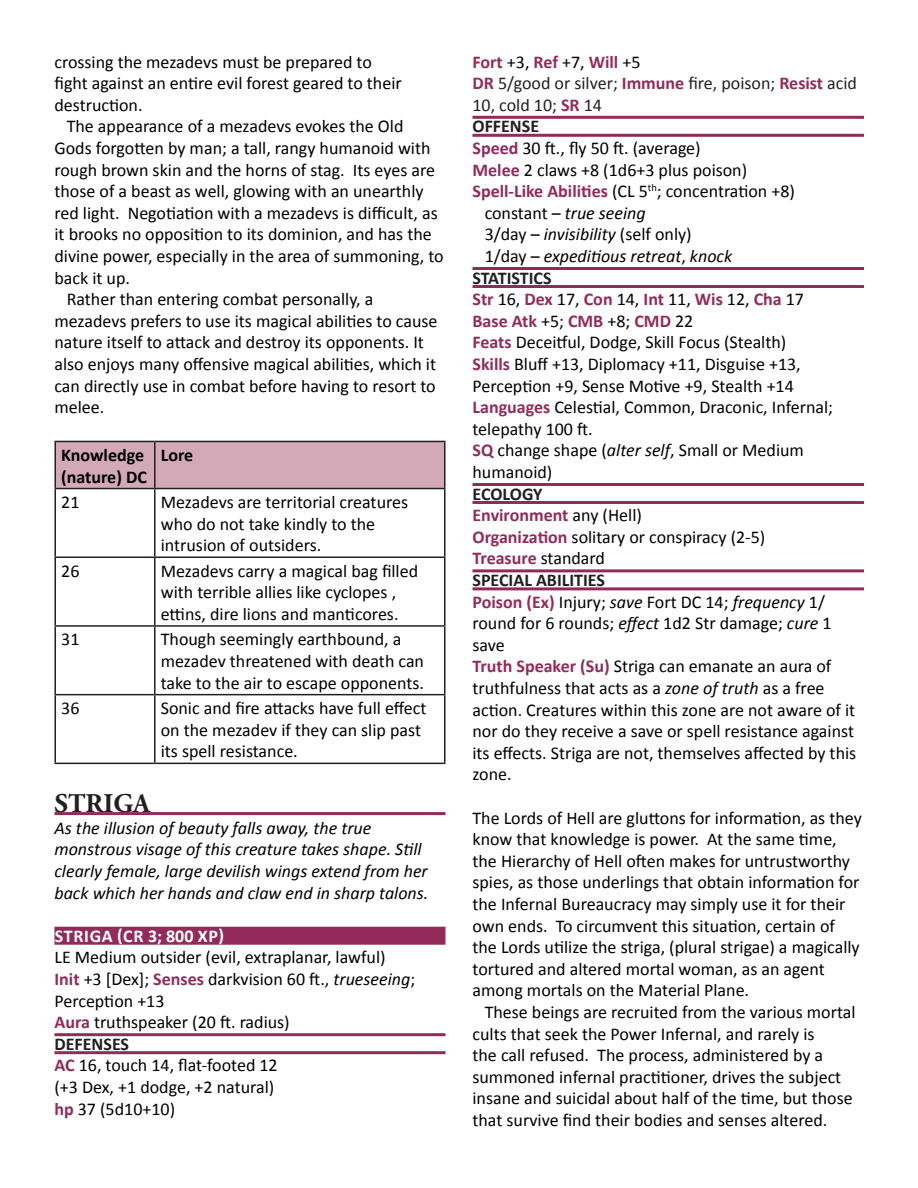
<style>
.page{position:relative;width:918px;height:1188px;background:#fff}
.page>*{position:absolute;margin:0;border:0;box-sizing:border-box;transform-origin:0 0}
.Monster_Title{font:700 27px "Adobe Garamond Pro";color:#231f20}
.t1{font:18px/21.6px "Calibri";color:#000}
.t2{font:italic 18px/21.6px "Calibri";color:#000}
.t3{font:700 18px "Calibri";color:#922b5a}
.t4{font:18px/21.6px "Calibri";color:#231f20}
.Double_Bar{font:700 18px "Calibri";color:#231f20}
.t5{font:700 18px/21.6px "Calibri";color:#000}
.Purple_Bar{font:700 18px "Calibri";letter-spacing:.04em;color:#fff}
.s1{font-weight:700;color:#922b5a}
.s2{font-style:italic}
.s3{font-weight:400;color:#000}
.s4{font-style:normal}
</style>
<div class="page">
<hr style="left:54px;top:812px;width:392px;height:3px;background:#922b5a">
<div style="left:54px;top:927px;width:392px;height:18px;background:#922b5a"></div>
<hr style="left:54px;top:1033px;width:392px;height:3px;background:#922b5a">
<hr style="left:54px;top:1051px;width:392px;height:3px;background:#922b5a">
<div style="left:56px;top:442px;width:388px;height:46px;background:#d3a8b7"></div>
<hr style="left:54px;top:441px;width:101px;height:1px;background:#231f20">
<hr style="left:54px;top:442px;width:2px;height:46px;background:#231f20">
<hr style="left:155px;top:441px;width:291px;height:1px;background:#231f20">
<hr style="left:154px;top:442px;width:2px;height:46px;background:#231f20">
<hr style="left:444px;top:442px;width:2px;height:46px;background:#231f20">
<hr style="left:54px;top:488px;width:101px;height:1px;background:#231f20">
<hr style="left:54px;top:489px;width:2px;height:67px;background:#231f20">
<hr style="left:155px;top:488px;width:291px;height:1px;background:#231f20">
<hr style="left:154px;top:489px;width:2px;height:67px;background:#231f20">
<hr style="left:444px;top:489px;width:2px;height:67px;background:#231f20">
<hr style="left:54px;top:556px;width:101px;height:2px;background:#231f20">
<hr style="left:54px;top:558px;width:2px;height:67px;background:#231f20">
<hr style="left:155px;top:556px;width:291px;height:2px;background:#231f20">
<hr style="left:154px;top:558px;width:2px;height:67px;background:#231f20">
<hr style="left:444px;top:558px;width:2px;height:67px;background:#231f20">
<hr style="left:54px;top:625px;width:101px;height:2px;background:#231f20">
<hr style="left:54px;top:627px;width:2px;height:67px;background:#231f20">
<hr style="left:155px;top:625px;width:291px;height:2px;background:#231f20">
<hr style="left:154px;top:627px;width:2px;height:67px;background:#231f20">
<hr style="left:444px;top:627px;width:2px;height:67px;background:#231f20">
<hr style="left:54px;top:694px;width:101px;height:1px;background:#231f20">
<hr style="left:54px;top:695px;width:2px;height:68px;background:#231f20">
<hr style="left:155px;top:694px;width:291px;height:1px;background:#231f20">
<hr style="left:154px;top:695px;width:2px;height:68px;background:#231f20">
<hr style="left:444px;top:695px;width:2px;height:68px;background:#231f20">
<hr style="left:54px;top:763px;width:101px;height:1px;background:#231f20">
<hr style="left:155px;top:763px;width:291px;height:1px;background:#231f20">
<hr style="left:472px;top:116px;width:392px;height:3px;background:#922b5a">
<hr style="left:472px;top:134px;width:392px;height:3px;background:#922b5a">
<hr style="left:472px;top:267px;width:392px;height:3px;background:#922b5a">
<hr style="left:472px;top:285px;width:392px;height:3px;background:#922b5a">
<hr style="left:472px;top:483px;width:392px;height:3px;background:#922b5a">
<hr style="left:472px;top:501px;width:392px;height:3px;background:#922b5a">
<hr style="left:472px;top:569px;width:392px;height:3px;background:#922b5a">
<hr style="left:472px;top:587px;width:392px;height:3px;background:#922b5a">
<p class="t1" style="left:54px;top:51px;width:349px">crossing the mezadevs must be prepared to fight against an entire evil forest geared to their destruction.</p>
<p class="t1" style="left:54px;top:116px;width:391px;text-indent:12px">The appearance of a mezadevs evokes the Old Gods forgotten by man; a tall, rangy humanoid with rough brown skin and the horns of stag. Its eyes are those of a beast as well, glowing with an unearthly red light. Negotiation with a mezadevs is difficult, as it brooks no opposition to its dominion, and has the divine power, especially in the area of summoning, to back it up.</p>
<p class="t1" style="left:54px;top:288px;width:385px;text-indent:12px">Rather than entering combat personally, a mezadevs prefers to use its magical abilities to cause nature itself to attack and destroy its opponents. It also enjoys many offensive magical abilities, which it can directly use in combat before having to resort to melee.</p>
<p class="t5" style="left:61px;top:444px;width:87px">Knowledge (nature) DC</p>
<p class="t5" style="left:161px;top:444px;width:34px">Lore</p>
<p class="t1" style="left:61px;top:491px;width:20px">21</p>
<p class="t1" style="left:161px;top:491px;width:249px">Mezadevs are territorial creatures who do not take kindly to the intrusion of outsiders.</p>
<p class="t1" style="left:61px;top:560px;width:20px">26</p>
<p class="t1" style="left:161px;top:560px;width:259px">Mezadevs carry a magical bag filled with terrible allies like cyclopes , ettins, dire lions and manticores.</p>
<p class="t1" style="left:61px;top:629px;width:20px">31</p>
<p class="t1" style="left:161px;top:629px;width:265px">Though seemingly earthbound, a mezadev threatened with death can take to the air to escape opponents.</p>
<p class="t1" style="left:61px;top:697px;width:20px">36</p>
<p class="t1" style="left:161px;top:697px;width:267px">Sonic and fire attacks have full effect on the mezadev if they can slip past its spell resistance.</p>
<p class="Monster_Title" style="left:54px;top:788px;width:97px">STRIGA</p>
<p class="t2" style="left:54px;top:816px;width:375px">As the illusion of beauty falls away, the true monstrous visage of this creature takes shape. Still clearly female, large devilish wings extend from her back which her hands and claw end in sharp talons.</p>
<p class="Purple_Bar" style="left:55px;top:924px;width:171px">STRIGA (CR 3; 800 XP)</p>
<p class="t1" style="left:54px;top:947px;width:333px">LE Medium outsider (evil, extraplanar, lawful)</p>
<p class="t1" style="left:54px;top:968px;width:362px"><span class="s1">Init</span> +3 [Dex]; <span class="s1">Senses</span> darkvision 60 ft., <span class="s2">trueseeing</span>;<br>Perception +13</p>
<p class="t1" style="left:54px;top:1011px;width:237px"><span class="s1">Aura</span> truthspeaker (20 ft. radius)</p>
<p class="Double_Bar" style="left:54px;top:1032px;width:76px">DEFENSES</p>
<p class="t1" style="left:54px;top:1055px;width:225px"><span class="s1">AC</span> 16, touch 14, flat-footed 12</p>
<p class="t1" style="left:54px;top:1076px;width:221px">(+3 Dex, +1 dodge, +2 natural)</p>
<p class="t1" style="left:54px;top:1098px;width:122px"><span class="s1">hp</span> 37 (5d10+10)</p>
<p class="t3" style="left:472px;top:50px;width:170px">Fort <span class="s3">+3,</span> Ref <span class="s3">+7,</span> Will <span class="s3">+5</span></p>
<p class="t4" style="left:472px;top:72px;width:386px"><span class="s1">DR</span> 5/good or silver; <span class="s1">Immune</span> fire, poison; <span class="s1">Resist</span> acid<br>10, cold 10; <span class="s1">SR</span> 14</p>
<p class="Double_Bar" style="left:472px;top:115px;width:68px">OFFENSE</p>
<p class="t1" style="left:472px;top:137px;width:230px"><span class="s1">Speed</span> 30 ft., fly 50 ft. (average)</p>
<p class="t1" style="left:472px;top:159px;width:276px"><span class="s1">Melee</span> 2 claws +8 (1d6+3 plus poison)</p>
<p class="t1" style="left:472px;top:180px;width:324px"><span class="s1">Spell-Like Abilities</span> (CL 5<sup>th</sup>; concentration +8)</p>
<p class="t2" style="left:485px;top:201px;width:163px"><span class="s4">constant –</span> true seeing</p>
<p class="t1" style="left:485px;top:224px;width:209px">3/day – <span class="s2">invisibility</span> (self only)</p>
<p class="t2" style="left:485px;top:244px;width:249px"><span class="s4">1/day –</span> expeditious retreat<span class="s4">,</span> knock</p>
<p class="Double_Bar" style="left:472px;top:266px;width:81px">STATISTICS</p>
<p class="t3" style="left:472px;top:288px;width:333px">Str <span class="s3">16,</span> Dex <span class="s3">17,</span> Con <span class="s3">14,</span> Int <span class="s3">11,</span> Wis <span class="s3">12,</span> Cha <span class="s3">17</span></p>
<p class="t3" style="left:472px;top:309px;width:222px">Base Atk <span class="s3">+5;</span> CMB <span class="s3">+8;</span> CMD <span class="s3">22</span></p>
<p class="t1" style="left:472px;top:332px;width:315px"><span class="s1">Feats</span> Deceitful, Dodge, Skill Focus (Stealth)</p>
<p class="t1" style="left:472px;top:353px;width:330px"><span class="s1">Skills</span> Bluff +13, Diplomacy +11, Disguise +13,<br>Perception +9, Sense Motive +9, Stealth +14</p>
<p class="t1" style="left:472px;top:396px;width:362px"><span class="s1">Languages</span> Celestial, Common, Draconic, Infernal; telepathy 100 ft.</p>
<p class="t1" style="left:472px;top:440px;width:333px"><span class="s1">SQ</span> change shape (<span class="s2">alter self</span>, Small or Medium humanoid)</p>
<p class="Double_Bar" style="left:472px;top:482px;width:72px">ECOLOGY</p>
<p class="t3" style="left:472px;top:504px;width:171px">Environment <span class="s3">any (Hell)</span></p>
<p class="t1" style="left:472px;top:526px;width:294px"><span class="s1">Organization</span> solitary or conspiracy (2-5)</p>
<p class="t3" style="left:472px;top:547px;width:134px">Treasure <span class="s3">standard</span></p>
<p class="Double_Bar" style="left:472px;top:568px;width:134px">SPECIAL ABILITIES</p>
<p class="t1" style="left:472px;top:591px;width:361px"><span class="s1">Poison (Ex)</span> Injury; <span class="s2">save</span> Fort DC 14; <span class="s2">frequency</span> 1/ round for 6 rounds; <span class="s2">effect</span> 1d2 Str damage; <span class="s2">cure</span> 1 save</p>
<p class="t1" style="left:472px;top:656px;width:385px"><span class="s1">Truth Speaker (Su)</span> Striga can emanate an aura of truthfulness that acts as a <span class="s2">zone of truth</span> as a free action. Creatures within this zone are not aware of it nor do they receive a save or spell resistance against its effects. Striga are not, themselves affected by this zone.</p>
<p class="t1" style="left:472px;top:807px;width:391px">The Lords of Hell are gluttons for information, as they know that knowledge is power. At the same time, the Hierarchy of Hell often makes for untrustworthy spies, as those underlings that obtain information for the Infernal Bureaucracy may simply use it for their own ends. To circumvent this situation, certain of the Lords utilize the striga, (plural strigae) a magically tortured and altered mortal woman, as an agent among mortals on the Material Plane.</p>
<p class="t1" style="left:472px;top:1001px;width:385px;text-indent:12px">These beings are recruited from the various mortal cults that seek the Power Infernal, and rarely is<br>the call refused. The process, administered by a summoned infernal practitioner, drives the subject insane and suicidal about half of the time, but those that survive find their bodies and senses altered.</p>
</div>
